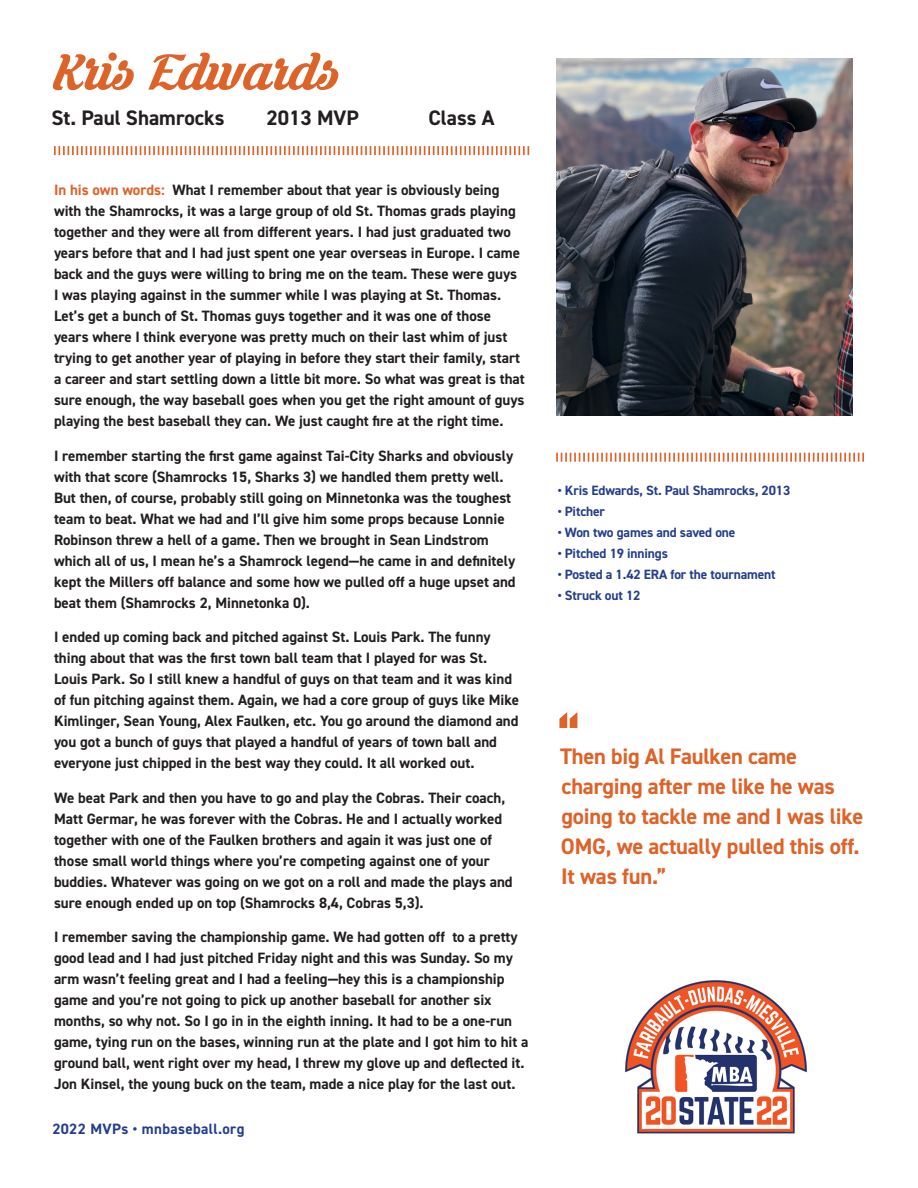
<style>
.page{position:relative;width:918px;height:1188px;background:#fff}
.page>*{position:absolute;margin:0;border:0;box-sizing:border-box;transform-origin:0 0}
.t1{font:67.5px "Krinkes Regular PERSONALUSE";color:#dd6329}
.t2{font:700 57px "DIN2014";color:#dd6329}
.t3{font:700 22.5px/30px "DIN2014";letter-spacing:-.01em;color:#dd6329}
.t4{font:700 21px "DIN2014";color:#231f20}
.t5{font:700 15px/21px "DIN2014";color:#231f20}
.t6{font:700 15px "DIN2014";letter-spacing:.025em;color:#253f8e}
.t7{font:700 13.5px "DIN2014";letter-spacing:-.01em;color:#253f8e}
.s1{color:#dd6329}
</style>
<div class="page">
<svg style="left:54px;top:146px;width:475px;height:9px"></svg>
<svg style="left:556px;top:453px;width:308px;height:9px"></svg>
<img style="left:625px;top:980px;width:182px;height:154px">
<img style="left:556px;top:58px;width:296px;height:357px">
<p class="t1" style="left:53px;top:27px;width:289px">Kris Edwards</p>
<p class="t4" style="left:51px;top:104px;width:175px">St. Paul Shamrocks</p>
<p class="t4" style="left:266px;top:104px;width:94px">2013 MVP</p>
<p class="t4" style="left:428px;top:104px;width:68px">Class A</p>
<p class="t5" style="left:54px;top:179px;width:472px"><span class="s1">In his own words:</span> What I remember about that year is obviously being with the Shamrocks, it was a large group of old St. Thomas grads playing together and they were all from different years. I had just graduated two years before that and I had just spent one year overseas in Europe. I came back and the guys were willing to bring me on the team. These were guys I was playing against in the summer while I was playing at St. Thomas.<br>Let’s get a bunch of St. Thomas guys together and it was one of those years where I think everyone was pretty much on their last whim of just trying to get another year of playing in before they start their family, start a career and start settling down a little bit more. So what was great is that sure enough, the way baseball goes when you get the right amount of guys playing the best baseball they can. We just caught fire at the right time.</p>
<p class="t5" style="left:54px;top:445px;width:463px">I remember starting the first game against Tai-City Sharks and obviously with that score (Shamrocks 15, Sharks 3) we handled them pretty well.<br>But then, of course, probably still going on Minnetonka was the toughest team to beat. What we had and I’ll give him some props because Lonnie Robinson threw a hell of a game. Then we brought in Sean Lindstrom which all of us, I mean he’s a Shamrock legend—he came in and definitely kept the Millers off balance and some how we pulled off a huge upset and beat them (Shamrocks 2, Minnetonka 0).</p>
<p class="t5" style="left:54px;top:626px;width:467px">I ended up coming back and pitched against St. Louis Park. The funny thing about that was the first town ball team that I played for was St.<br>Louis Park. So I still knew a handful of guys on that team and it was kind of fun pitching against them. Again, we had a core group of guys like Mike Kimlinger, Sean Young, Alex Faulken, etc. You go around the diamond and you got a bunch of guys that played a handful of years of town ball and everyone just chipped in the best way they could. It all worked out.</p>
<p class="t5" style="left:54px;top:787px;width:460px">We beat Park and then you have to go and play the Cobras. Their coach, Matt Germar, he was forever with the Cobras. He and I actually worked together with one of the Faulken brothers and again it was just one of those small world things where you’re competing against one of your buddies. Whatever was going on we got on a roll and made the plays and sure enough ended up on top (Shamrocks 8,4, Cobras 5,3).</p>
<p class="t5" style="left:54px;top:926px;width:476px">I remember saving the championship game. We had gotten offff to a pretty good lead and I had just pitched Friday night and this was Sunday. So my arm wasn’t feeling great and I had a feeling—hey this is a championship game and you’re not going to pick up another baseball for another six months, so why not. So I go in in the eighth inning. It had to be a one-run game, tying run on the bases, winning run at the plate and I got him to hit a ground ball, went right over my head, I threw my glove up and deflected it.<br>Jon Kinsel, the young buck on the team, made a nice play for the last out.</p>
<p class="t6" style="left:52px;top:1119px;width:194px">2022 MVPs • mnbaseball.org</p>
<p class="t7" style="left:558px;top:482px;width:234px">• Kris Edwards, St. Paul Shamrocks, 2013</p>
<p class="t7" style="left:558px;top:503px;width:49px">• Pitcher</p>
<p class="t7" style="left:558px;top:524px;width:179px">• Won two games and saved one</p>
<p class="t7" style="left:558px;top:545px;width:112px">• Pitched 19 innings</p>
<p class="t7" style="left:558px;top:566px;width:220px">• Posted a 1.42 ERA for the tournament</p>
<p class="t7" style="left:558px;top:587px;width:84px">• Struck out 12</p>
<p class="t2" style="left:558px;top:701px;width:24px">“</p>
<p class="t3" style="left:560px;top:740px;width:305px">Then big Al Faulken came charging after me like he was going to tackle me and I was like<br>OMG, we actually pulled this off.<br>It was fun.”</p>
</div>
